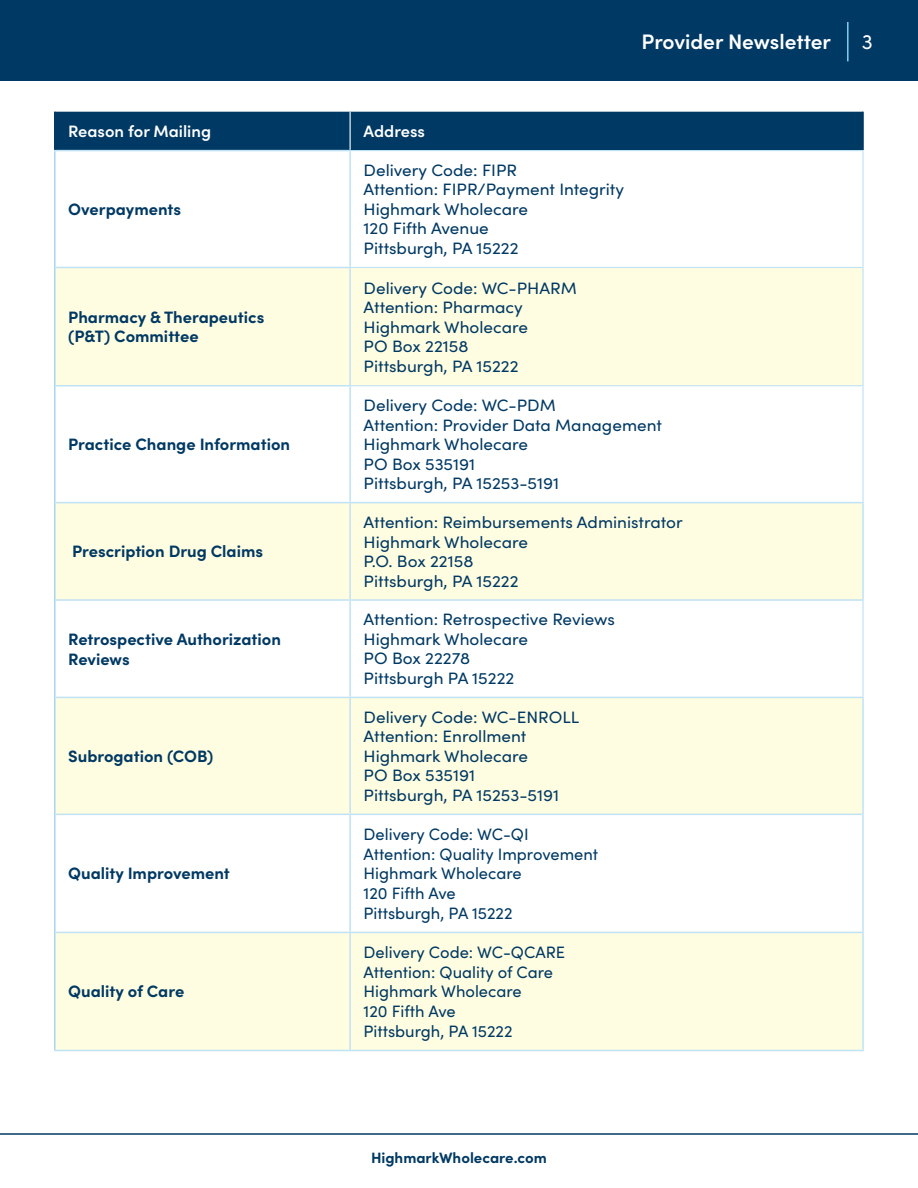
<style>
.page{position:relative;width:918px;height:1188px;background:#fff}
.page>*{position:absolute;margin:0;border:0;box-sizing:border-box;transform-origin:0 0}
.t1{font:600 21px "Sofia Pro";color:#fff}
.t2{font:21px "Sofia Pro";color:#fff}
.t3{font:16.5px/19.5px "Sofia Pro";color:#003963;scale:1.04 1}
.t4{font:16.5px/19.8px "Sofia Pro";color:#003963}
.t5{font:700 16.5px/19.8px "Sofia Pro";color:#003963}
.t6{font:600 16.5px "Sofia Pro";color:#fff}
.t7{font:700 15px "Sofia Pro";color:#003963}
</style>
<div class="page">
<div style="left:0;top:0;width:918px;height:81px;background:#003963"></div>
<hr style="left:847px;top:22px;width:2px;height:39px;background:#80d1f0">
<hr style="left:0;top:1133px;width:918px;height:2px;background:#003963">
<div style="left:56px;top:112px;width:806px;height:38px;background:#003963"></div>
<div style="left:56px;top:268px;width:806px;height:117px;background:#fffde1"></div>
<svg style="left:56px;top:503px;width:806px;height:547px;fill:#fffde1"></svg>
<svg style="left:56px;top:815px;width:806px;height:117px"></svg>
<hr style="left:350px;top:112px;width:1px;height:38px;background:#fff">
<hr style="left:351px;top:150px;width:513px;height:1px;background:#bfe2f4">
<hr style="left:862px;top:151px;width:2px;height:116px;background:#bfe2f4">
<hr style="left:351px;top:267px;width:513px;height:1px;background:#bfe2f4">
<hr style="left:862px;top:268px;width:2px;height:117px;background:#bfe2f4">
<hr style="left:351px;top:385px;width:513px;height:1px;background:#bfe2f4">
<hr style="left:862px;top:386px;width:2px;height:116px;background:#bfe2f4">
<hr style="left:862px;top:601px;width:2px;height:96px;background:#bfe2f4">
<hr style="left:350px;top:697px;width:514px;height:1px;background:#bfe2f4">
<hr style="left:350px;top:814px;width:512px;height:1px;background:#bfe2f4">
<hr style="left:350px;top:932px;width:512px;height:1px;background:#bfe2f4">
<hr style="left:350px;top:1050px;width:514px;height:1px;background:#bfe2f4">
<hr style="left:862px;top:698px;width:2px;height:116px;background:#bfe2f4">
<hr style="left:862px;top:814px;width:2px;height:118px;background:#bfe2f4">
<hr style="left:862px;top:932px;width:2px;height:118px;background:#bfe2f4">
<hr style="left:350px;top:502px;width:514px;height:1px;background:#bfe2f4">
<hr style="left:350px;top:599px;width:514px;height:2px;background:#bfe2f4">
<hr style="left:862px;top:503px;width:2px;height:96px;background:#bfe2f4">
<hr style="left:54px;top:150px;width:297px;height:1px;background:#bfe2f4">
<hr style="left:349px;top:151px;width:2px;height:116px;background:#bfe2f4">
<hr style="left:56px;top:267px;width:295px;height:1px;background:#bfe2f4">
<hr style="left:349px;top:268px;width:2px;height:117px;background:#bfe2f4">
<hr style="left:56px;top:385px;width:295px;height:1px;background:#bfe2f4">
<hr style="left:349px;top:386px;width:2px;height:116px;background:#bfe2f4">
<hr style="left:349px;top:601px;width:2px;height:96px;background:#bfe2f4">
<hr style="left:54px;top:151px;width:2px;height:116px;background:#a6d7ef">
<hr style="left:54px;top:267px;width:2px;height:119px;background:#a6d7ef">
<hr style="left:54px;top:386px;width:2px;height:117px;background:#a6d7ef">
<hr style="left:54px;top:600px;width:2px;height:97px;background:#a6d7ef">
<hr style="left:56px;top:502px;width:294px;height:1px;background:#bfe2f4">
<hr style="left:56px;top:599px;width:294px;height:2px;background:#bfe2f4">
<hr style="left:54px;top:503px;width:2px;height:97px;background:#a6d7ef">
<hr style="left:349px;top:503px;width:2px;height:96px;background:#bfe2f4">
<hr style="left:56px;top:697px;width:294px;height:1px;background:#bfe2f4">
<hr style="left:56px;top:814px;width:294px;height:1px;background:#bfe2f4">
<hr style="left:56px;top:932px;width:294px;height:1px;background:#bfe2f4">
<hr style="left:54px;top:1050px;width:296px;height:1px;background:#bfe2f4">
<hr style="left:54px;top:697px;width:2px;height:117px;background:#a6d7ef">
<hr style="left:54px;top:814px;width:2px;height:118px;background:#a6d7ef">
<hr style="left:54px;top:932px;width:2px;height:118px;background:#a6d7ef">
<hr style="left:349px;top:698px;width:2px;height:116px;background:#bfe2f4">
<hr style="left:349px;top:815px;width:2px;height:117px;background:#bfe2f4">
<hr style="left:349px;top:933px;width:2px;height:117px;background:#bfe2f4">
<hr style="left:54px;top:112px;width:2px;height:38px;background:#003963">
<hr style="left:862px;top:112px;width:2px;height:38px;background:#003963">
<p class="t1" style="left:642px;top:26px;width:191px">Provider Newsletter</p>
<p class="t2" style="left:862px;top:26px;width:12px">3</p>
<p class="t6" style="left:68px;top:119px;width:144px">Reason for Mailing</p>
<p class="t6" style="left:364px;top:119px;width:63px">Address</p>
<p class="t5" style="left:68px;top:198px;width:114px">Overpayments</p>
<p class="t5" style="left:68px;top:306px;width:198px">Pharmacy &amp; Therapeutics (P&amp;T) Committee</p>
<p class="t3" style="left:364px;top:160px;width:252px">Delivery Code: FIPR<br>Attention: FIPR/Payment Integrity<br>Highmark Wholecare<br>120 Fifth Avenue<br>Pittsburgh, PA 15222</p>
<p class="t3" style="left:364px;top:277px;width:207px">Delivery Code: WC-PHARM<br>Attention: Pharmacy<br>Highmark Wholecare<br>PO Box 22158<br>Pittsburgh, PA 15222</p>
<p class="t5" style="left:68px;top:433px;width:223px">Practice Change Information</p>
<p class="t5" style="left:72px;top:540px;width:193px">Prescription Drug Claims</p>
<p class="t5" style="left:68px;top:628px;width:214px">Retrospective Authorization<br>Reviews</p>
<p class="t5" style="left:68px;top:745px;width:147px">Subrogation (COB)</p>
<p class="t5" style="left:68px;top:862px;width:163px">Quality Improvement</p>
<p class="t5" style="left:68px;top:980px;width:118px">Quality of Care</p>
<p class="t3" style="left:364px;top:395px;width:288px">Delivery Code: WC-PDM<br>Attention: Provider Data Management<br>Highmark Wholecare<br>PO Box 535191<br>Pittsburgh, PA 15253-5191</p>
<p class="t3" style="left:364px;top:512px;width:308px">Attention: Reimbursements Administrator<br>Highmark Wholecare<br>P.O. Box 22158<br>Pittsburgh, PA 15222</p>
<p class="t3" style="left:364px;top:609px;width:243px">Attention: Retrospective Reviews<br>Highmark Wholecare<br>PO Box 22278<br>Pittsburgh PA 15222</p>
<p class="t3" style="left:364px;top:706px;width:209px">Delivery Code: WC-ENROLL<br>Attention: Enrollment<br>Highmark Wholecare<br>PO Box 535191<br>Pittsburgh, PA 15253-5191</p>
<p class="t4" style="left:364px;top:823px;width:236px">Delivery Code: WC-QI<br>Attention: Quality Improvement<br>Highmark Wholecare<br>120 Fifth Ave<br>Pittsburgh, PA 15222</p>
<p class="t4" style="left:364px;top:941px;width:203px">Delivery Code: WC-QCARE<br>Attention: Quality of Care<br>Highmark Wholecare<br>120 Fifth Ave<br>Pittsburgh, PA 15222</p>
<p class="t7" style="left:371px;top:1146px;width:177px">HighmarkWholecare.com</p>
</div>
